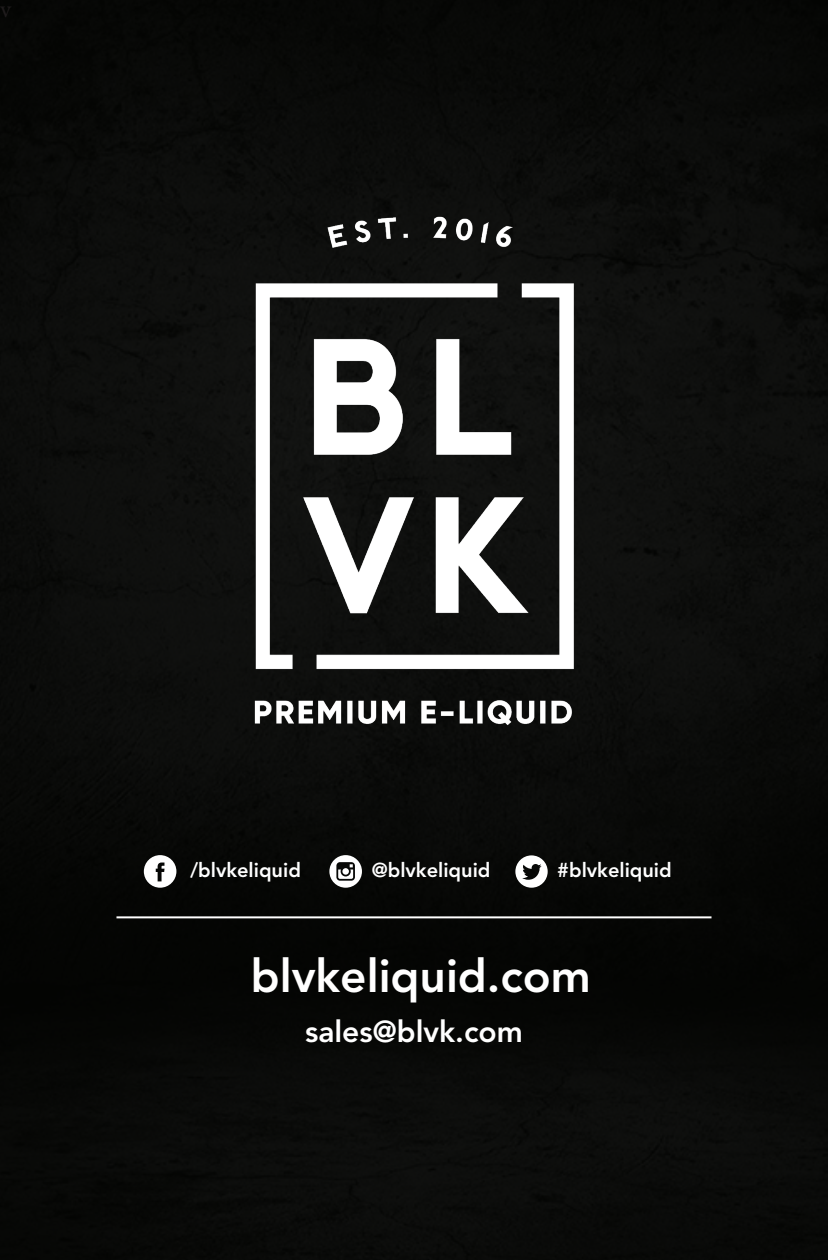
<style>
.page{position:relative;width:828px;height:1260px;background:#040503}
.page>*{position:absolute;margin:0;border:0;box-sizing:border-box;transform-origin:0 0}
.t1{font:800 46px "Avenir LT Std";color:#fff}
.t2{font:800 30px "Avenir LT Std";color:#fff}
.t3{font:24px "Minion Pro";color:#231f20}
.t4{font:800 20px "Avenir LT Std";color:#fff}
</style>
<div class="page">
<hr style="left:116px;top:916px;width:596px;height:2px;background:#fff">
<svg style="left:144px;top:855px;width:32px;height:33px"></svg>
<svg style="left:515px;top:855px;width:33px;height:33px"></svg>
<svg style="left:329px;top:855px;width:33px;height:33px"></svg>
<img style="left:143px;top:145px;width:548px;height:647px">
<p class="t3" style="left:0;top:-5px;width:13px">v</p>
<p class="t4" style="left:190px;top:858px;width:112px">/blvkeliquid</p>
<p class="t4" style="left:372px;top:858px;width:120px">@blvkeliquid</p>
<p class="t4" style="left:557px;top:858px;width:116px">#blvkeliquid</p>
<p class="t1" style="left:251px;top:948px;width:342px">blvkeliquid.com</p>
<p class="t2" style="left:305px;top:1014px;width:219px">sales@blvk.com</p>
</div>
